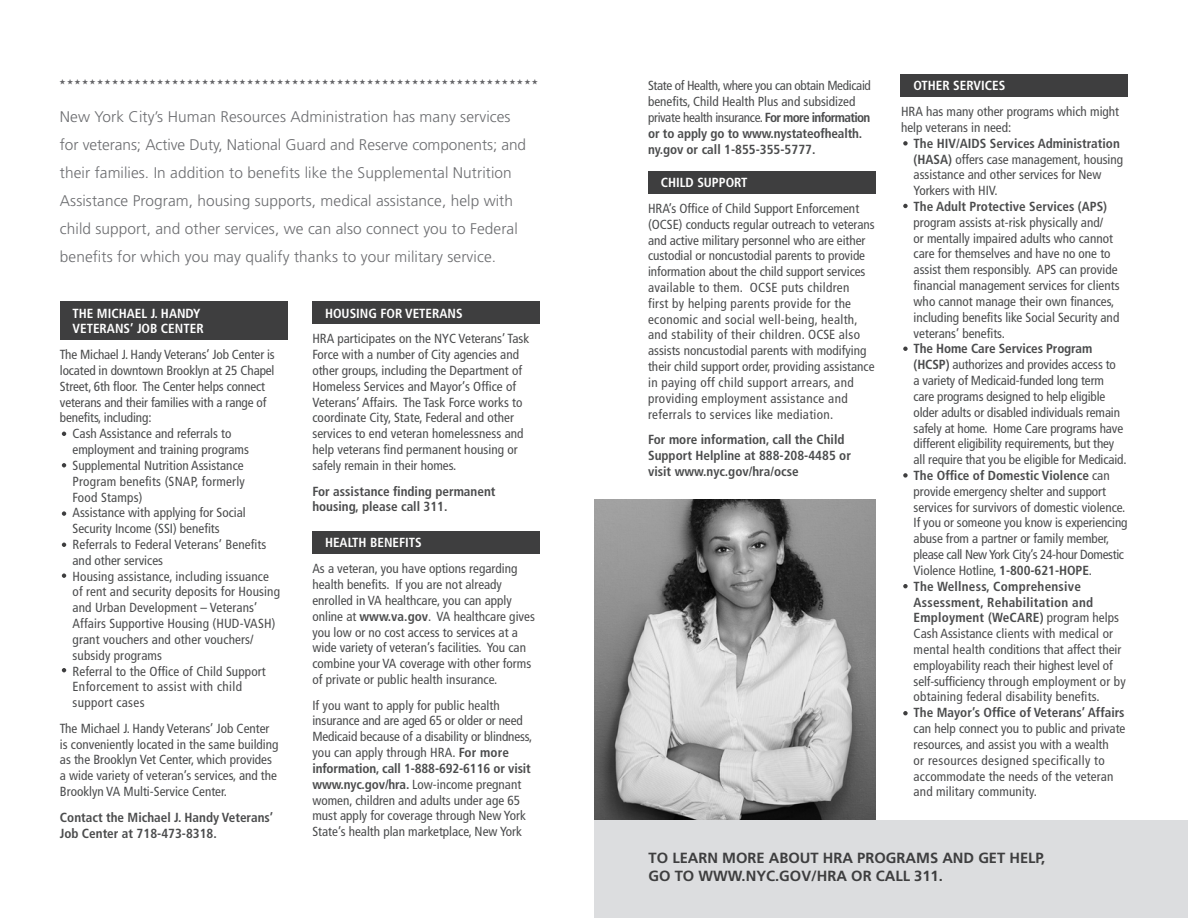
<style>
.page{position:relative;width:1188px;height:918px;background:#fff}
.page>*{position:absolute;margin:0;border:0;box-sizing:border-box;transform-origin:0 0}
.t1{font:300 15.45px/28px "Frutiger LT Std";letter-spacing:.005em;color:#6c6d70}
.t2{font:700 14.7px/18.3px "Frutiger LT Std";color:#3e3e3f}
.t3{font:condensed 13.2px/15.8px "Frutiger LT Std";color:#4b4c4d}
.t4{font:700 condensed 13.2px/15.8px "Frutiger LT Std";color:#4b4c4d}
.t5{font:condensed 13.2px/15.8px "Frutiger LT Std";letter-spacing:-.025em;color:#4b4c4d}
.t6{font:700 condensed 13.2px/15.8px "Frutiger LT Std";color:#fff}
.t7{font:condensed 13.2px/15.8px "Frutiger LT Std";letter-spacing:.025em;color:#4b4c4d}
.s1{font-weight:700}
</style>
<div class="page">
<img style="left:594px;top:500px;width:282px;height:321px">
<div style="left:594px;top:821px;width:594px;height:97px;background:#dcdddf"></div>
<div style="left:312px;top:302px;width:228px;height:22px;background:#3e3e3f"></div>
<div style="left:312px;top:531px;width:227px;height:23px;background:#3e3e3f"></div>
<div style="left:60px;top:302px;width:227px;height:38px;background:#3e3e3f"></div>
<div style="left:648px;top:172px;width:227px;height:22px;background:#3e3e3f"></div>
<div style="left:901px;top:74px;width:227px;height:22px;background:#3e3e3f"></div>
<svg style="left:62px;top:432px;width:4px;height:4px"></svg>
<svg style="left:62px;top:463px;width:4px;height:4px"></svg>
<svg style="left:62px;top:511px;width:4px;height:5px"></svg>
<svg style="left:62px;top:543px;width:4px;height:4px"></svg>
<svg style="left:62px;top:573px;width:4px;height:5px"></svg>
<svg style="left:62px;top:668px;width:4px;height:4px"></svg>
<svg style="left:903px;top:141px;width:5px;height:5px"></svg>
<svg style="left:903px;top:204px;width:5px;height:4px"></svg>
<svg style="left:903px;top:347px;width:5px;height:4px"></svg>
<svg style="left:903px;top:473px;width:5px;height:5px"></svg>
<svg style="left:903px;top:584px;width:5px;height:4px"></svg>
<svg style="left:903px;top:711px;width:5px;height:4px"></svg>
<p class="t1" style="left:60px;top:102px;width:468px">New York City’s Human Resources Administration has many services for veterans; Active Duty, National Guard and Reserve components; and their families. In addition to benefits like the Supplemental Nutrition Assistance Program, housing supports, medical assistance, help with child support, and other services, we can also connect you to Federal benefits for which you may qualify thanks to your military service.</p>
<p class="t6" style="left:73px;top:305px;width:133px">THE MICHAEL J. HANDY<br>VETERANS’ JOB CENTER</p>
<p class="t3" style="left:60px;top:347px;width:216px">The Michael J. Handy Veterans’ Job Center is located in downtown Brooklyn at 25 Chapel Street, 6th floor. The Center helps connect veterans and their families with a range of benefits, including:</p>
<p class="t3" style="left:73px;top:426px;width:178px">Cash Assistance and referrals to employment and training programs</p>
<p class="t3" style="left:73px;top:458px;width:174px;text-align:justify">Supplemental Nutrition Assistance Program benefits (SNAP, formerly Food Stamps)</p>
<p class="t3" style="left:73px;top:505px;width:175px">Assistance with applying for Social<br>Security Income (SSI) benefits</p>
<p class="t3" style="left:73px;top:537px;width:195px">Referrals to Federal Veterans’ Benefits and other services</p>
<p class="t3" style="left:73px;top:568px;width:209px">Housing assistance, including issuance of rent and security deposits for Housing and Urban Development – Veterans’ Affairs Supportive Housing (HUD-VASH) grant vouchers and other vouchers/ subsidy programs</p>
<p class="t7" style="left:73px;top:663px;width:195px">Referral to the Office of Child Support<br>Enforcement to assist with child support cases</p>
<p class="t3" style="left:60px;top:720px;width:220px">The Michael J. Handy Veterans’ Job Center is conveniently located in the same building as the Brooklyn Vet Center, which provides a wide variety of veteran’s services, and the Brooklyn VA Multi-Service Center.</p>
<p class="t4" style="left:60px;top:809px;width:215px">Contact the Michael J. Handy Veterans’<br>Job Center at 718-473-8318.</p>
<p class="t6" style="left:325px;top:305px;width:139px">HOUSING FOR VETERANS</p>
<p class="t3" style="left:312px;top:331px;width:218px">HRA participates on the NYC Veterans’ Task Force with a number of City agencies and other groups, including the Department of Homeless Services and Mayor’s Office of Veterans’ Affairs. The Task Force works to coordinate City, State, Federal and other services to end veteran homelessness and help veterans find permanent housing or safely remain in their homes.</p>
<p class="t4" style="left:312px;top:483px;width:185px">For assistance finding permanent housing, please call 311.</p>
<p class="t6" style="left:325px;top:535px;width:98px">HEALTH BENEFITS</p>
<p class="t3" style="left:312px;top:561px;width:224px">As a veteran, you have options regarding health benefits. If you are not already enrolled in VA healthcare, you can apply online at <span class="s1">www.va.gov</span>. VA healthcare gives you low or no cost access to services at a wide variety of veteran’s facilities. You can combine your VA coverage with other forms of private or public health insurance.</p>
<p class="t3" style="left:312px;top:697px;width:222px">If you want to apply for public health insurance and are aged 65 or older or need Medicaid because of a disability or blindness, you can apply through HRA. <span class="s1">For more information, call 1-888-692-6116 or visit www.nyc.gov/hra.</span> Low-income pregnant women, children and adults under age 65 must apply for coverage through New York State’s health plan marketplace, New York</p>
<p class="t5" style="left:648px;top:78px;width:224px">State of Health, where you can obtain Medicaid benefits, Child Health Plus and subsidized private health insurance. <span class="s1">For more information or to apply go to www.nystateofhealth. ny.gov or call 1-855-355-5777.</span></p>
<p class="t6" style="left:661px;top:175px;width:88px">CHILD SUPPORT</p>
<p class="t3" style="left:648px;top:201px;width:228px">HRA’s Office of Child Support Enforcement (OCSE) conducts regular outreach to veterans and active military personnel who are either custodial or noncustodial parents to provide information about the child support services available to them. OCSE puts children<br>first by helping parents provide for the economic and social well-being, health, and stability of their children. OCSE also assists noncustodial parents with modifying their child support order, providing assistance in paying off child support arrears, and providing employment assistance and referrals to services like mediation.</p>
<p class="t4" style="left:648px;top:432px;width:204px">For more information, call the Child<br>Support Helpline at 888-208-4485 or visit www.nyc.gov/hra/ocse</p>
<p class="t6" style="left:914px;top:78px;width:93px">OTHER SERVICES</p>
<p class="t3" style="left:901px;top:104px;width:220px">HRA has many other programs which might help veterans in need:</p>
<p class="t3" style="left:914px;top:135px;width:211px"><span class="s1">The HIV/AIDS Services Administration (HASA)</span> offers case management, housing assistance and other services for New Yorkers with HIV.</p>
<p class="t3" style="left:914px;top:199px;width:207px"><span class="s1">The Adult Protective Services (APS) </span>program assists at-risk physically and/<br>or mentally impaired adults who cannot care for themselves and have no one to assist them responsibly. APS can provide financial management services for clients who cannot manage their own finances, including benefits like Social Security and veterans’ benefits.</p>
<p class="t3" style="left:914px;top:341px;width:214px"><span class="s1">The Home Care Services Program (HCSP)</span> authorizes and provides access to<br>a variety of Medicaid-funded long term care programs designed to help eligible older adults or disabled individuals remain safely at home. Home Care programs have different eligibility requirements, but they all require that you be eligible for Medicaid.</p>
<p class="t3" style="left:914px;top:468px;width:216px"><span class="s1">The Office of Domestic Violence</span> can provide emergency shelter and support services for survivors of domestic violence.<br>If you or someone you know is experiencing abuse from a partner or family member, please call New York City’s 24-hour Domestic Violence Hotline, <span class="s1">1-800-621-HOPE</span>.</p>
<p class="t3" style="left:914px;top:578px;width:214px"><span class="s1">The Wellness, Comprehensive Assessment, Rehabilitation and Employment (WeCARE)</span> program helps Cash Assistance clients with medical or mental health conditions that affect their employability reach their highest level of self-sufficiency through employment or by obtaining federal disability benefits.</p>
<p class="t3" style="left:914px;top:705px;width:213px"><span class="s1">The Mayor’s Office of Veterans’ Affairs </span>can help connect you to public and private resources, and assist you with a wealth<br>or resources designed specifically to accommodate the needs of the veteran and military community.</p>
<p class="t2" style="left:649px;top:849px;width:398px">TO LEARN MORE ABOUT HRA PROGRAMS AND GET HELP,<br>GO TO WWW.NYC.GOV/HRA OR CALL 311.</p>
</div>
